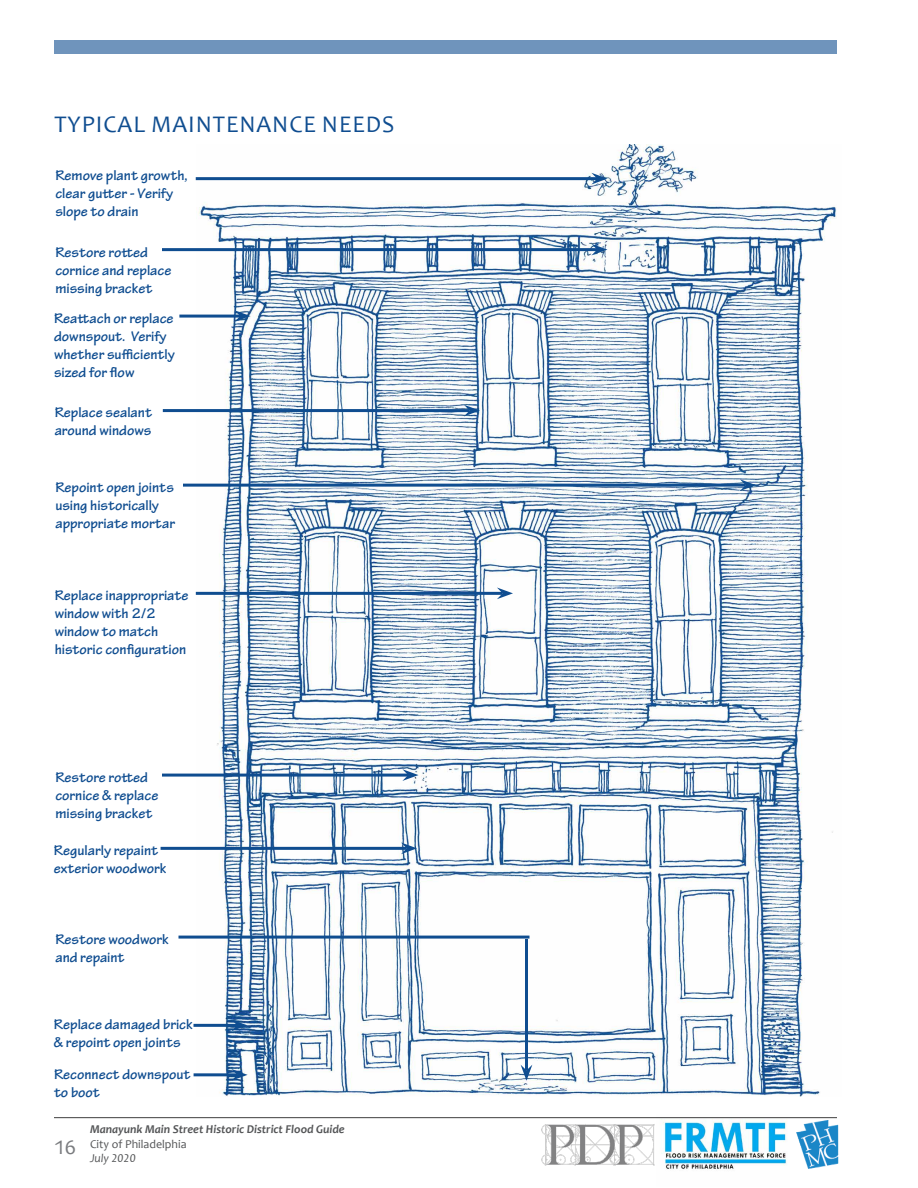
<style>
.page{position:relative;width:918px;height:1188px;background:#fff}
.page>*{position:absolute;margin:0;border:0;box-sizing:border-box;transform-origin:0 0}
.Level_1_Indent_Heade{font:24px "Candara";letter-spacing:.04em;color:#0f4d90}
.t1{font:21px "Candara";color:#7a7c7f}
.Body{font:700 15px/18px "Tekton Pro";color:#0f4d90}
.t2{font:italic 700 12px "Candara";color:#545557}
.t3{font:12px "Candara";color:#545557}
.t4{font:italic 12px "Candara";color:#545557}
</style>
<div class="page">
<img style="left:656px;top:1118px;width:134px;height:51px">
<hr style="left:54px;top:1117px;width:783px;height:1px;background:#3e3e3f">
<div style="left:54px;top:40px;width:783px;height:14px;background:#6f94bc"></div>
<img style="left:541px;top:1118px;width:115px;height:48px">
<img style="left:792px;top:1118px;width:47px;height:51px">
<img style="left:196px;top:144px;width:641px;height:952px">
<hr style="left:196px;top:177px;width:401px;height:3px;background:#0f4d90">
<svg style="left:591px;top:173px;width:17px;height:12px"></svg>
<hr style="left:162px;top:248px;width:435px;height:3px;background:#0f4d90">
<svg style="left:591px;top:244px;width:17px;height:11px"></svg>
<hr style="left:179px;top:315px;width:61px;height:3px;background:#0f4d90">
<svg style="left:234px;top:310px;width:16px;height:12px"></svg>
<hr style="left:183px;top:484px;width:563px;height:3px;background:#0f4d90">
<svg style="left:740px;top:479px;width:16px;height:12px"></svg>
<hr style="left:162px;top:774px;width:246px;height:3px;background:#0f4d90">
<svg style="left:402px;top:769px;width:16px;height:12px"></svg>
<hr style="left:196px;top:592px;width:307px;height:3px;background:#0f4d90">
<svg style="left:497px;top:587px;width:16px;height:12px"></svg>
<hr style="left:194px;top:1024px;width:43px;height:3px;background:#0f4d90">
<svg style="left:231px;top:1019px;width:17px;height:12px"></svg>
<hr style="left:194px;top:1073px;width:43px;height:3px;background:#0f4d90">
<svg style="left:231px;top:1069px;width:17px;height:12px"></svg>
<hr style="left:163px;top:409px;width:307px;height:3px;background:#0f4d90">
<svg style="left:464px;top:405px;width:16px;height:11px"></svg>
<hr style="left:161px;top:847px;width:246px;height:3px;background:#0f4d90">
<svg style="left:401px;top:842px;width:16px;height:12px"></svg>
<hr style="left:178px;top:936px;width:352px;height:3px;background:#0f4d90">
<hr style="left:525px;top:939px;width:3px;height:131px;background:#0f4d90">
<svg style="left:521px;top:1065px;width:11px;height:16px"></svg>
<p class="Level_1_Indent_Heade" style="left:54px;top:109px;width:342px">TYPICAL MAINTENANCE NEEDS</p>
<p class="Body" style="left:55px;top:166px;width:134px">Remove plant growth, clear gutter - Verify slope to drain</p>
<p class="Body" style="left:55px;top:243px;width:118px">Restore rotted cornice and replace missing bracket</p>
<p class="Body" style="left:54px;top:309px;width:122px">Reattach or replace downspout. Verify whether sufficiently sized for flow</p>
<p class="Body" style="left:55px;top:404px;width:99px">Replace sealant around windows</p>
<p class="Body" style="left:55px;top:479px;width:121px">Repoint open joints using historically appropriate mortar</p>
<p class="Body" style="left:55px;top:587px;width:135px">Replace inappropriate window with 2/2 window to match historic configuration</p>
<p class="Body" style="left:55px;top:768px;width:105px">Restore rotted cornice &amp; replace missing bracket</p>
<p class="Body" style="left:54px;top:842px;width:114px">Regularly repaint exterior woodwork</p>
<p class="Body" style="left:55px;top:930px;width:115px">Restore woodwork and repaint</p>
<p class="Body" style="left:54px;top:1016px;width:140px">Replace damaged brick &amp; repoint open joints</p>
<p class="Body" style="left:54px;top:1065px;width:138px">Reconnect downspout to boot</p>
<h2 class="t1" style="left:54px;top:1134px;width:23px">16</h2>
<p class="t2" style="left:90px;top:1122px;width:256px">Manayunk Main Street Historic District Flood Guide</p>
<p class="t3" style="left:90px;top:1136px;width:98px">City of Philadelphia</p>
<p class="t4" style="left:90px;top:1151px;width:47px">July 2020</p>
</div>
